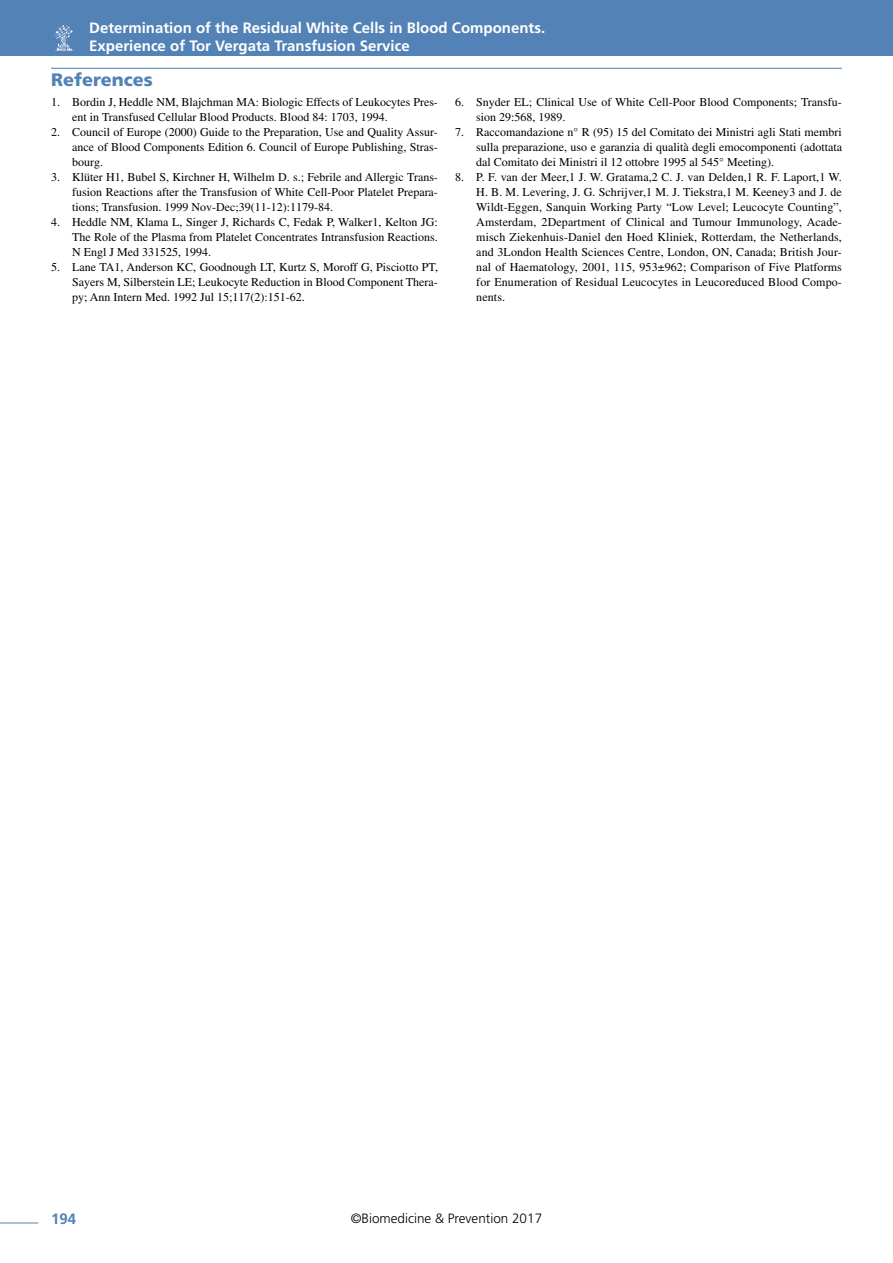
<style>
.page{position:relative;width:893px;height:1263px;background:#fff}
.page>*{position:absolute;margin:0;border:0;box-sizing:border-box;transform-origin:0 0}
.t1{font:900 18px "Frutiger LT Std";color:#5382b6}
.t2{font:700 15px/18px "Frutiger LT Std";color:#fff}
.t3{font:700 15px "Frutiger LT Std";color:#5382b6}
.t4{font:300 13.5px "Frutiger LT Std";color:#000}
.t5{font:12px/15px "Times LT Std";color:#000;text-align:justify}
</style>
<div class="page">
<div style="left:0;top:0;width:893px;height:55px;background:#5382b6"></div>
<svg style="left:55px;top:25px;width:19px;height:26px"></svg>
<hr style="left:0;top:1222px;width:38px;height:1px;background:#5382b6">
<hr style="left:51px;top:68px;width:791px;height:1px;background:#5382b6">
<p class="t2" style="left:89px;top:18px;width:457px">Determination of the Residual White Cells in Blood Components.<br>Experience of Tor Vergata Transfusion Service</p>
<p class="t1" style="left:51px;top:69px;width:103px">References</p>
<p class="t5" style="left:72px;top:94px;width:367px;text-indent:-21px">1. Bordin J, Heddle NM, Blajchman MA: Biologic Effects of Leukocytes Pres&shy;ent in Transfused Cellular Blood Products. Blood 84: 1703, 1994.</p>
<p class="t5" style="left:72px;top:124px;width:367px;text-indent:-21px">2. Council of Europe (2000) Guide to the Preparation, Use and Quality Assur&shy;ance of Blood Components Edition 6. Council of Europe Publishing, Stras&shy;bourg.</p>
<p class="t5" style="left:72px;top:169px;width:367px;text-indent:-21px">3. Klüter H1, Bubel S, Kirchner H, Wilhelm D. s.; Febrile and Allergic Trans&shy;fusion Reactions after the Transfusion of White Cell-Poor Platelet Prepara&shy;tions; Transfusion. 1999 Nov-Dec;39(11-12):1179-84.</p>
<p class="t5" style="left:72px;top:214px;width:367px;text-indent:-21px">4. Heddle NM, Klama L, Singer J, Richards C, Fedak P, Walker1, Kelton JG:<br>The Role of the Plasma from Platelet Concentrates Intransfusion Reactions.<br>N Engl J Med 331525, 1994.</p>
<p class="t5" style="left:72px;top:259px;width:367px;text-indent:-21px">5. Lane TA1, Anderson KC, Goodnough LT, Kurtz S, Moroff G, Pisciotto PT, Sayers M, Silberstein LE; Leukocyte Reduction in Blood Component Thera&shy;py; Ann Intern Med. 1992 Jul 15;117(2):151-62.</p>
<p class="t5" style="left:476px;top:94px;width:367px;text-indent:-21px">6. Snyder EL; Clinical Use of White Cell-Poor Blood Components; Transfu&shy;sion 29:568, 1989.</p>
<p class="t5" style="left:476px;top:124px;width:367px;text-indent:-21px">7. Raccomandazione n° R (95) 15 del Comitato dei Ministri agli Stati membri sulla preparazione, uso e garanzia di qualità degli emocomponenti (adottata dal Comitato dei Ministri il 12 ottobre 1995 al 545° Meeting).</p>
<p class="t5" style="left:476px;top:169px;width:367px;text-indent:-21px">8. P. F. van der Meer,1 J. W. Gratama,2 C. J. van Delden,1 R. F. Laport,1 W.<br>H. B. M. Levering, J. G. Schrijver,1 M. J. Tiekstra,1 M. Keeney3 and J. de Wildt-Eggen, Sanquin Working Party “Low Level; Leucocyte Counting”, Amsterdam, 2Department of Clinical and Tumour Immunology, Acade&shy;misch Ziekenhuis-Daniel den Hoed Kliniek, Rotterdam, the Netherlands, and 3London Health Sciences Centre, London, ON, Canada; British Jour&shy;nal of Haematology, 2001, 115, 953±962; Comparison of Five Platforms for Enumeration of Residual Leucocytes in Leucoreduced Blood Compo&shy;nents.</p>
<p class="t3" style="left:51px;top:1210px;width:27px">194</p>
<p class="t4" style="left:351px;top:1210px;width:193px">©Biomedicine &amp; Prevention 2017</p>
</div>
